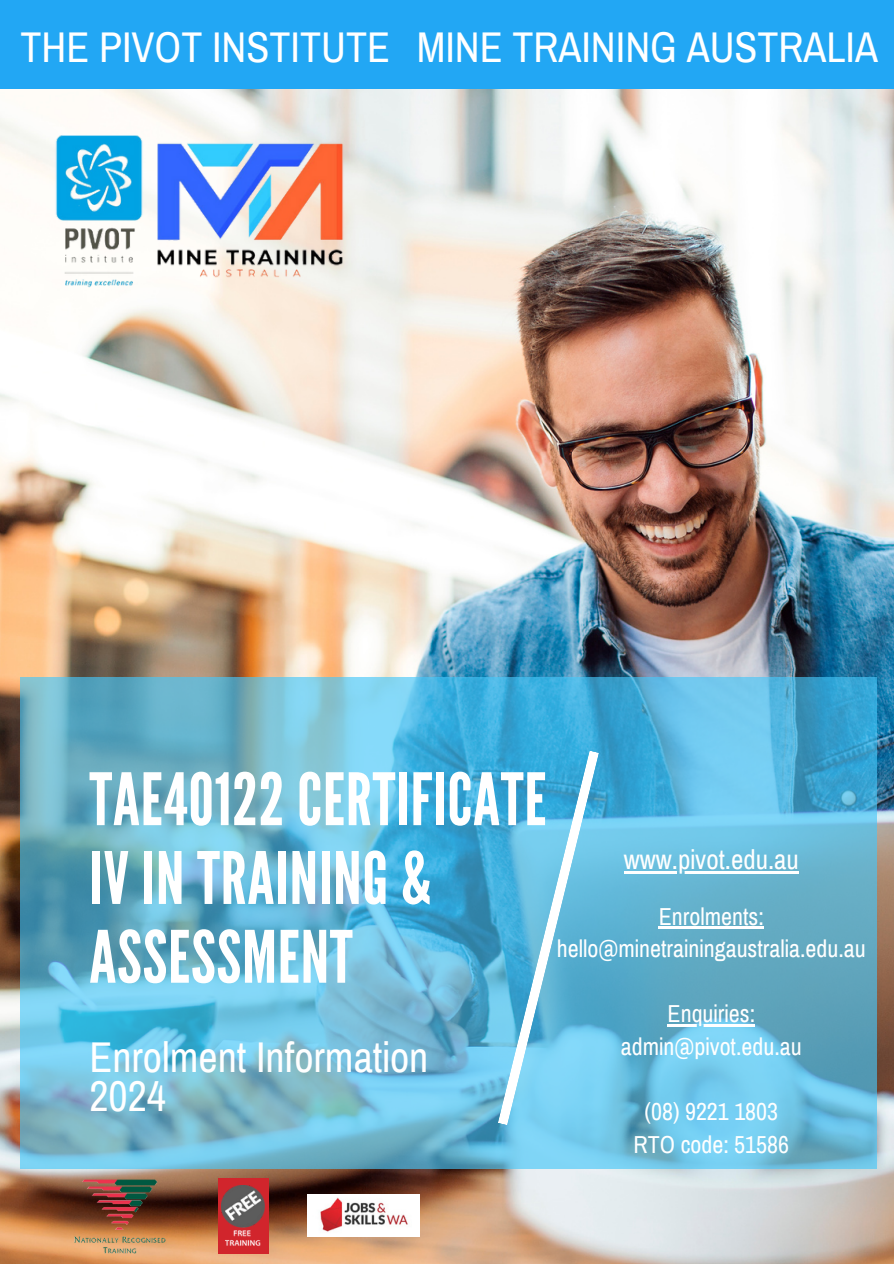
<style>
.page{position:relative;width:894px;height:1264px;background:#fff}
.page>*{position:absolute;margin:0;border:0;box-sizing:border-box;transform-origin:0 0}
.t1{font:72px/78.8px "League Gothic";letter-spacing:.01em;color:#fff}
.t2{font:42px/39.3px "Archivo Narrow";color:#fff}
.t3{font:27px "Archivo Narrow";color:#fff}
.t4{font:24px "Archivo Narrow";color:#fff}
</style>
<div class="page">
<div style="left:0;top:0;width:893px;height:89px;background:#22a7f4"></div>
<img style="left:0;top:89px;width:893px;height:1174px">
<svg style="left:21px;top:677px;width:855px;height:491px;background:#64b6d4"></svg>
<svg style="left:497px;top:750px;width:101px;height:375px;background:#6ac0e3"></svg>
<img style="left:39px;top:98px;width:324px;height:227px">
<img style="left:307px;top:1194px;width:112px;height:42px">
<img style="left:73px;top:1179px;width:92px;height:74px">
<div style="left:218px;top:1177px;width:50px;height:76px;background:#d1252c"></div>
<img style="left:222px;top:1185px;width:42px;height:61px">
<hr style="left:623px;top:871px;width:175px;height:2px;background:#fff">
<hr style="left:658px;top:926px;width:105px;height:3px;background:#fff">
<hr style="left:667px;top:1024px;width:88px;height:2px;background:#fff">
<p class="t2" style="left:21px;top:29px;width:371px">THE PIVOT INSTITUTE</p>
<p class="t2" style="left:416px;top:29px;width:463px">MINE TRAINING AUSTRALIA</p>
<h1 class="t1" style="left:89px;top:761px;width:458px">TAE40122 CERTIFICATE<br>IV IN TRAINING &amp;<br>ASSESSMENT</h1>
<h2 class="t2" style="left:89px;top:1037px;width:340px">Enrolment Information<br>2024</h2>
<p class="t3" style="left:623px;top:845px;width:176px">www.pivot.edu.au</p>
<p class="t4" style="left:658px;top:903px;width:106px">Enrolments:</p>
<p class="t4" style="left:556px;top:936px;width:310px">hello@minetrainingaustralia.edu.au</p>
<p class="t4" style="left:667px;top:1001px;width:89px">Enquiries:</p>
<p class="t4" style="left:620px;top:1034px;width:182px">admin@pivot.edu.au</p>
<p class="t4" style="left:644px;top:1099px;width:135px">(08) 9221 1803</p>
<p class="t4" style="left:633px;top:1131px;width:157px">RTO code: 51586</p>
</div>
